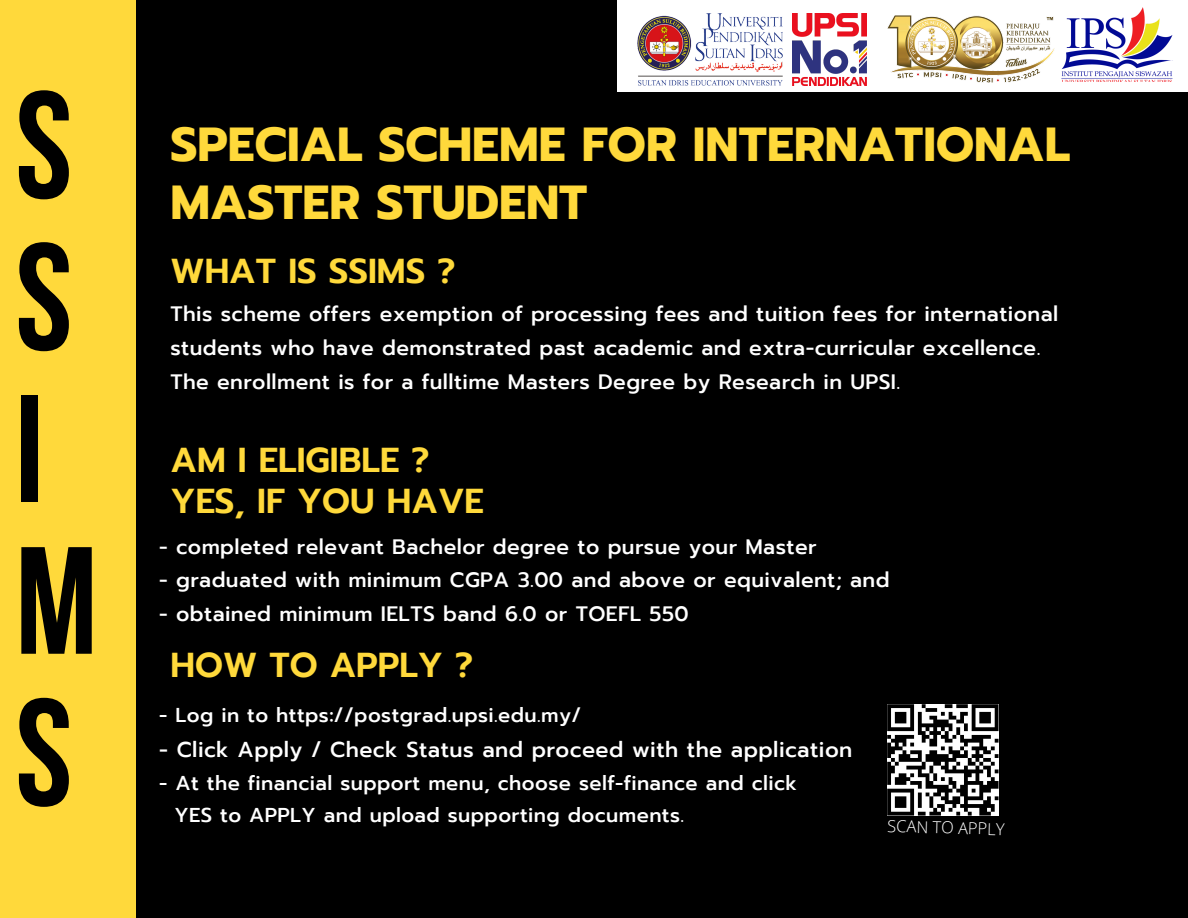
<style>
.page{position:relative;width:1188px;height:918px;background:#000}
.page>*{position:absolute;margin:0;border:0;box-sizing:border-box;transform-origin:0 0}
.t1{font:700 152.25px "Bebas Neue";color:#000}
.t2{font:700 47.55px/58.5px "Prompt";color:#ffd93b}
.t3{font:600 34.5px "Prompt";color:#ffd93b}
.t4{font:500 21.45px "Prompt";letter-spacing:.02em;color:#fff}
.t5{font:500 20.85px/33.8px "Prompt";letter-spacing:.02em;color:#fff}
.t6{font:500 19.95px "Prompt";letter-spacing:.02em;color:#fff}
.t7{font:300 16.5px "Open Sans";color:#fff}
</style>
<div class="page">
<div style="left:617px;top:0;width:571px;height:92px;background:#fff"></div>
<img style="left:637px;top:13px;width:145px;height:72px">
<img style="left:792px;top:13px;width:74px;height:72px">
<img style="left:887px;top:15px;width:168px;height:68px">
<img style="left:1061px;top:7px;width:112px;height:75px">
<svg style="left:887px;top:704px;width:112px;height:112px"></svg>
<div style="left:0;top:0;width:136px;height:918px;background:#ffd93b"></div>
<p class="t1" style="left:15px;top:84px;width:58px">S</p>
<p class="t1" style="left:15px;top:236px;width:58px">S</p>
<p class="t1" style="left:15px;top:388px;width:30px">I</p>
<p class="t1" style="left:15px;top:540px;width:84px">M</p>
<p class="t1" style="left:15px;top:691px;width:58px">S</p>
<p class="t2" style="left:170px;top:115px;width:901px">SPECIAL SCHEME FOR INTERNATIONAL<br>MASTER STUDENT</p>
<p class="t3" style="left:170px;top:246px;width:286px">WHAT IS SSIMS ?</p>
<p class="t5" style="left:170px;top:298px;width:889px">This scheme offers exemption of processing fees and tuition fees for international students who have demonstrated past academic and extra-curricular excellence.</p>
<p class="t5" style="left:170px;top:365px;width:731px">The enrollment is for a fulltime Masters Degree by Research in UPSI.</p>
<p class="t3" style="left:170px;top:435px;width:260px">AM I ELIGIBLE ?</p>
<p class="t3" style="left:170px;top:475px;width:315px">YES, IF YOU HAVE</p>
<p class="t5" style="left:159px;top:530px;width:659px">- completed relevant Bachelor degree to pursue your Master</p>
<p class="t5" style="left:159px;top:564px;width:732px">- graduated with minimum CGPA 3.00 and above or equivalent; and</p>
<p class="t5" style="left:159px;top:597px;width:531px">- obtained minimum IELTS band 6.0 or TOEFL 550</p>
<p class="t3" style="left:170px;top:639px;width:304px">HOW TO APPLY ?</p>
<p class="t6" style="left:159px;top:701px;width:424px">- Log in to https://postgrad.upsi.edu.my/</p>
<p class="t4" style="left:159px;top:734px;width:695px">- Click Apply / Check Status and proceed with the application</p>
<p class="t6" style="left:159px;top:768px;width:639px">- At the financial support menu, choose self-finance and click</p>
<p class="t6" style="left:174px;top:801px;width:511px">YES to APPLY and upload supporting documents.</p>
<p class="t7" style="left:888px;top:815px;width:119px;rotate:1deg">SCAN TO APPLY</p>
</div>
